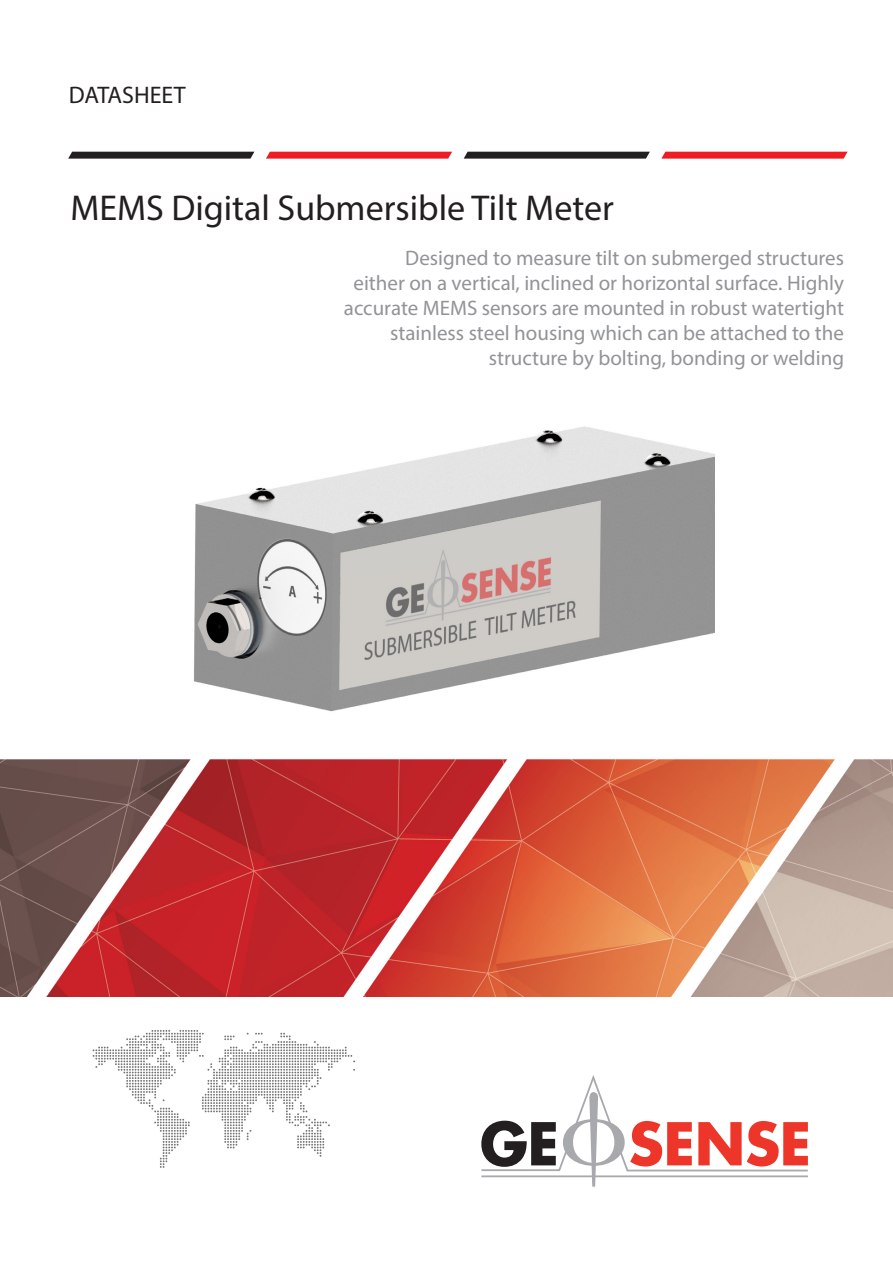
<style>
.page{position:relative;width:893px;height:1263px;background:#fff}
.page>*{position:absolute;margin:0;border:0;box-sizing:border-box;transform-origin:0 0}
.t1{font:36px "Myriad Pro";color:#231f20}
.Table_list{font:24px "Myriad Pro";color:#231f20}
.Front_page_summary{font:21px/25.2px "Myriad Pro";color:#919396;text-align:right}
</style>
<div class="page">
<svg style="left:68px;top:152px;width:186px;height:7px"></svg>
<svg style="left:266px;top:152px;width:186px;height:7px"></svg>
<svg style="left:464px;top:152px;width:186px;height:7px"></svg>
<svg style="left:661px;top:152px;width:187px;height:7px"></svg>
<img style="left:0;top:759px;width:893px;height:237px">
<svg style="left:481px;top:1075px;width:327px;height:112px"></svg>
<svg style="left:93px;top:1030px;width:262px;height:138px"></svg>
<img style="left:193px;top:426px;width:521px;height:286px">
<p class="Table_list" style="left:69px;top:80px;width:118px">DATASHEET</p>
<p class="t1" style="left:70px;top:186px;width:545px">MEMS Digital Submersible Tilt Meter</p>
<p class="Front_page_summary" style="left:344px;top:245px;width:502px">Designed to measure tilt on submerged structures<br>either on a vertical, inclined or horizontal surface. Highly accurate MEMS sensors are mounted in robust watertight stainless steel housing which can be attached to the structure by bolting, bonding or welding</p>
</div>
